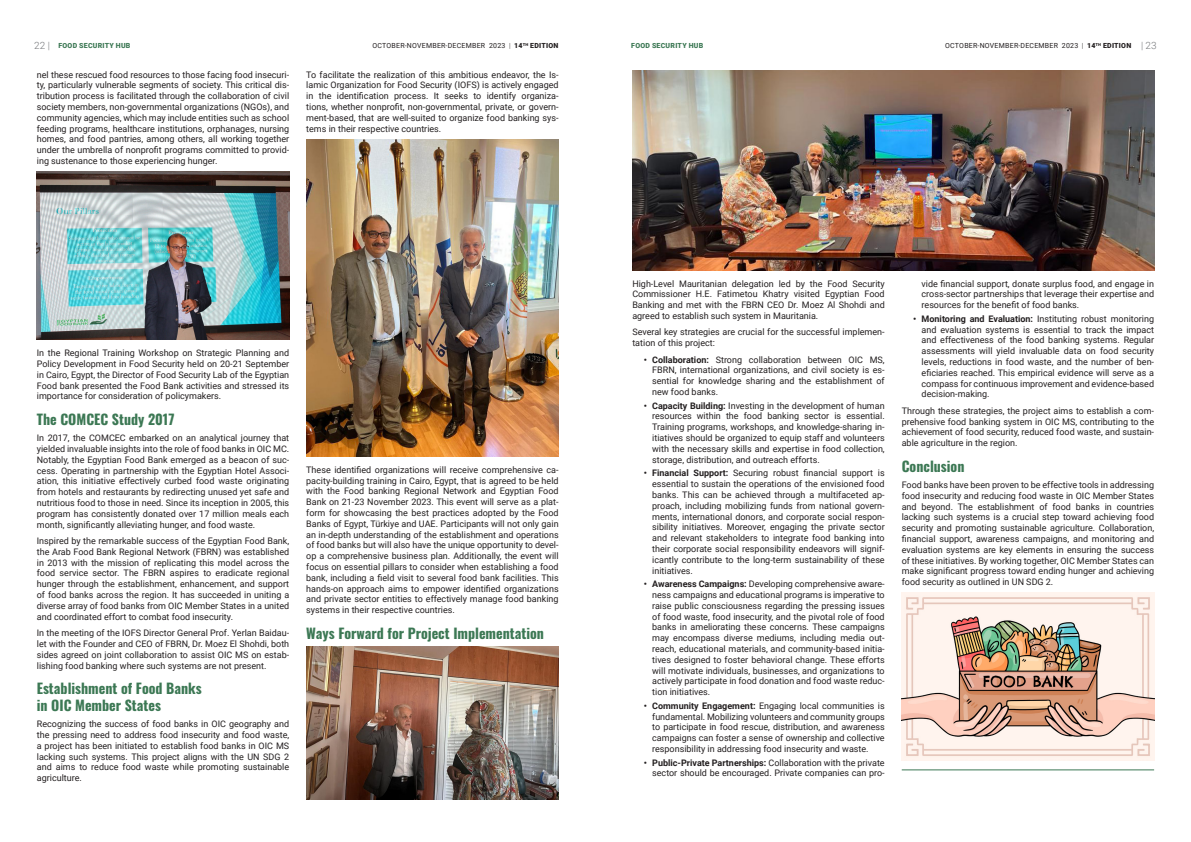
<style>
.page{position:relative;width:1191px;height:842px;background:#fff}
.page>*{position:absolute;margin:0;border:0;box-sizing:border-box;transform-origin:0 0}
.Позаголовок_-_Зелены{font:700 14px/16.8px "Oswald";color:#3c7854}
.t1{font:300 10px "Roboto";color:#76787b}
.Основной{font:9px/10.8px "Roboto";color:#231f20;text-align:justify}
.Основной_последний{font:9px/10.8px "Roboto";color:#231f20;text-align:justify}
.t2{font:7px "Roboto";letter-spacing:.035em;color:#231f20}
.t3{font:900 7px "Roboto";letter-spacing:.035em;color:#3c7854}
.s1{font-weight:300;font-size:10px;color:#76787b}
.s2{font-weight:300}
.s3{font-weight:900}
.s4{font-weight:700}
</style>
<div class="page">
<img style="left:37px;top:171px;width:252px;height:169px">
<img style="left:306px;top:139px;width:252px;height:317px">
<img style="left:306px;top:646px;width:252px;height:153px">
<img style="left:632px;top:71px;width:522px;height:199px">
<hr style="left:901px;top:769px;width:253px;height:1px;background:#3c7854">
<img style="left:901px;top:593px;width:253px;height:168px">
<p class="t3" style="left:34px;top:41px;width:98px"><span class="s1">22 |</span> FOOD SECURITY HUB</p>
<p class="t2" style="left:372px;top:41px;width:188px">OCTOBER-NOVEMBER-DECEMBER 2023 <span class="s2">|</span> <span class="s3">14</span><sup>TH</sup> <span class="s3">EDITION</span></p>
<p class="t3" style="left:631px;top:41px;width:74px">FOOD SECURITY HUB</p>
<p class="t1" style="left:1141px;top:39px;width:17px">| 23</p>
<p class="t2" style="left:945px;top:41px;width:188px">OCTOBER-NOVEMBER-DECEMBER 2023 <span class="s2">|</span> <span class="s3">14</span><sup>TH</sup> <span class="s3">EDITION</span></p>
<p class="Основной" style="left:37px;top:69px;width:254px">nel these rescued food resources to those facing food insecuri&shy;ty, particularly vulnerable segments of society. This critical dis&shy;tribution process is facilitated through the collaboration of civil society members, non-governmental organizations (NGOs), and community agencies, which may include entities such as school feeding programs, healthcare institutions, orphanages, nursing homes, and food pantries, among others, all working together under the umbrella of nonprofit programs committed to provid&shy;ing sustenance to those experiencing hunger.</p>
<p class="Основной" style="left:306px;top:69px;width:254px">To facilitate the realization of this ambitious endeavor, the Is&shy;lamic Organization for Food Security (IOFS) is actively engaged in the identification process. It seeks to identify organiza&shy;tions, whether nonprofit, non-governmental, private, or govern&shy;ment-based, that are well-suited to organize food banking sys&shy;tems in their respective countries.</p>
<p class="Основной" style="left:37px;top:347px;width:254px">In the Regional Training Workshop on Strategic Planning and Policy Development in Food Security held on 20-21 September in Cairo, Egypt, the Director of Food Security Lab of the Egyptian Food bank presented the Food Bank activities and stressed its importance for consideration of policymakers.</p>
<p class="Позаголовок_-_Зелены" style="left:37px;top:409px;width:139px">The COMCEC Study 2017</p>
<p class="Основной" style="left:37px;top:432px;width:254px">In 2017, the COMCEC embarked on an analytical journey that yielded invaluable insights into the role of food banks in OIC MC.<br>Notably, the Egyptian Food Bank emerged as a beacon of suc&shy;cess. Operating in partnership with the Egyptian Hotel Associ&shy;ation, this initiative effectively curbed food waste originating from hotels and restaurants by redirecting unused yet safe and nutritious food to those in need. Since its inception in 2005, this program has consistently donated over 17 million meals each month, significantly alleviating hunger, and food waste.</p>
<p class="Основной" style="left:37px;top:535px;width:254px">Inspired by the remarkable success of the Egyptian Food Bank, the Arab Food Bank Regional Network (FBRN) was established in 2013 with the mission of replicating this model across the food service sector. The FBRN aspires to eradicate regional hunger through the establishment, enhancement, and support of food banks across the region. It has succeeded in uniting a diverse array of food banks from OIC Member States in a united and coordinated effort to combat food insecurity.</p>
<p class="Основной" style="left:37px;top:627px;width:254px">In the meeting of the IOFS Director General Prof. Yerlan Baidau&shy;let with the Founder and CEO of FBRN, Dr. Moez El Shohdi, both sides agreed on joint collaboration to assist OIC MS on estab&shy;lishing food banking where such systems are not present.</p>
<p class="Позаголовок_-_Зелены" style="left:37px;top:678px;width:166px">Establishment of Food Banks in OIC Member States</p>
<p class="Основной" style="left:37px;top:718px;width:254px">Recognizing the success of food banks in OIC geography and the pressing need to address food insecurity and food waste, a project has been initiated to establish food banks in OIC MS lacking such systems. This project aligns with the UN SDG 2 and aims to reduce food waste while promoting sustainable agriculture.</p>
<p class="Основной" style="left:306px;top:464px;width:254px">These identified organizations will receive comprehensive ca&shy;pacity-building training in Cairo, Egypt, that is agreed to be held with the Food banking Regional Network and Egyptian Food Bank on 21-23 November 2023. This event will serve as a plat&shy;form for showcasing the best practices adopted by the Food Banks of Egypt, Türkiye and UAE. Participants will not only gain an in-depth understanding of the establishment and operations of food banks but will also have the unique opportunity to devel&shy;op a comprehensive business plan. Additionally, the event will focus on essential pillars to consider when establishing a food bank, including a field visit to several food bank facilities. This hands-on approach aims to empower identified organizations and private sector entities to effectively manage food banking systems in their respective countries.</p>
<p class="Позаголовок_-_Зелены" style="left:306px;top:623px;width:239px">Ways Forward for Project Implementation</p>
<p class="Основной" style="left:632px;top:278px;width:254px">High-Level Mauritanian delegation led by the Food Security Commissioner H.E. Fatimetou Khatry visited Egyptian Food Banking and met with the FBRN CEO Dr. Moez Al Shohdi and agreed to establish such system in Mauritania.</p>
<p class="Основной" style="left:632px;top:326px;width:254px">Several key strategies are crucial for the successful implemen&shy;tation of this project:</p>
<p class="Основной" style="left:652px;top:354px;width:234px;text-indent:-9px"><span class="s4">• Collaboration:</span> Strong collaboration between OIC MS, FBRN, international organizations, and civil society is es&shy;sential for knowledge sharing and the establishment of new food banks.</p>
<p class="Основной" style="left:652px;top:400px;width:234px;text-indent:-9px"><span class="s4">• Capacity Building:</span> Investing in the development of human resources within the food banking sector is essential.<br>Training programs, workshops, and knowledge-sharing in&shy;itiatives should be organized to equip staff and volunteers with the necessary skills and expertise in food collection, storage, distribution, and outreach efforts.</p>
<p class="Основной" style="left:652px;top:467px;width:234px;text-indent:-9px"><span class="s4">• Financial Support:</span> Securing robust financial support is essential to sustain the operations of the envisioned food banks. This can be achieved through a multifaceted ap&shy;proach, including mobilizing funds from national govern&shy;ments, international donors, and corporate social respon&shy;sibility initiatives. Moreover, engaging the private sector and relevant stakeholders to integrate food banking into their corporate social responsibility endeavors will signif&shy;icantly contribute to the long-term sustainability of these initiatives.</p>
<p class="Основной" style="left:652px;top:578px;width:234px;text-indent:-9px"><span class="s4">• Awareness Campaigns:</span> Developing comprehensive aware&shy;ness campaigns and educational programs is imperative to raise public consciousness regarding the pressing issues of food waste, food insecurity, and the pivotal role of food banks in ameliorating these concerns. These campaigns may encompass diverse mediums, including media out&shy;reach, educational materials, and community-based initia&shy;tives designed to foster behavioral change. These efforts will motivate individuals, businesses, and organizations to actively participate in food donation and food waste reduc&shy;tion initiatives.</p>
<p class="Основной" style="left:652px;top:700px;width:234px;text-indent:-9px"><span class="s4">• Community Engagement:</span> Engaging local communities is fundamental. Mobilizing volunteers and community groups to participate in food rescue, distribution, and awareness campaigns can foster a sense of ownership and collective responsibility in addressing food insecurity and waste.</p>
<p class="Основной" style="left:643px;top:757px;width:242px;text-align:right"><span class="s4">• Public-Private Partnerships:</span> Collaboration with the private sector should be encouraged. Private companies can pro-</p>
<p class="Основной" style="left:921px;top:278px;width:234px">vide financial support, donate surplus food, and engage in cross-sector partnerships that leverage their expertise and resources for the benefit of food banks.</p>
<p class="Основной" style="left:921px;top:313px;width:234px;text-indent:-9px"><span class="s4">• Monitoring and Evaluation:</span> Instituting robust monitoring and evaluation systems is essential to track the impact and effectiveness of the food banking systems. Regular assessments will yield invaluable data on food security levels, reductions in food waste, and the number of ben&shy;eficiaries reached. This empirical evidence will serve as a compass for continuous improvement and evidence-based decision-making.</p>
<p class="Основной" style="left:901px;top:405px;width:254px">Through these strategies, the project aims to establish a com&shy;prehensive food banking system in OIC MS, contributing to the achievement of food security, reduced food waste, and sustain&shy;able agriculture in the region.</p>
<p class="Позаголовок_-_Зелены" style="left:901px;top:456px;width:64px">Conclusion</p>
<p class="Основной_последний" style="left:901px;top:479px;width:254px">Food banks have been proven to be effective tools in addressing food insecurity and reducing food waste in OIC Member States and beyond. The establishment of food banks in countries lacking such systems is a crucial step toward achieving food security and promoting sustainable agriculture. Collaboration, financial support, awareness campaigns, and monitoring and evaluation systems are key elements in ensuring the success of these initiatives. By working together, OIC Member States can make significant progress toward ending hunger and achieving food security as outlined in UN SDG 2.</p>
</div>
